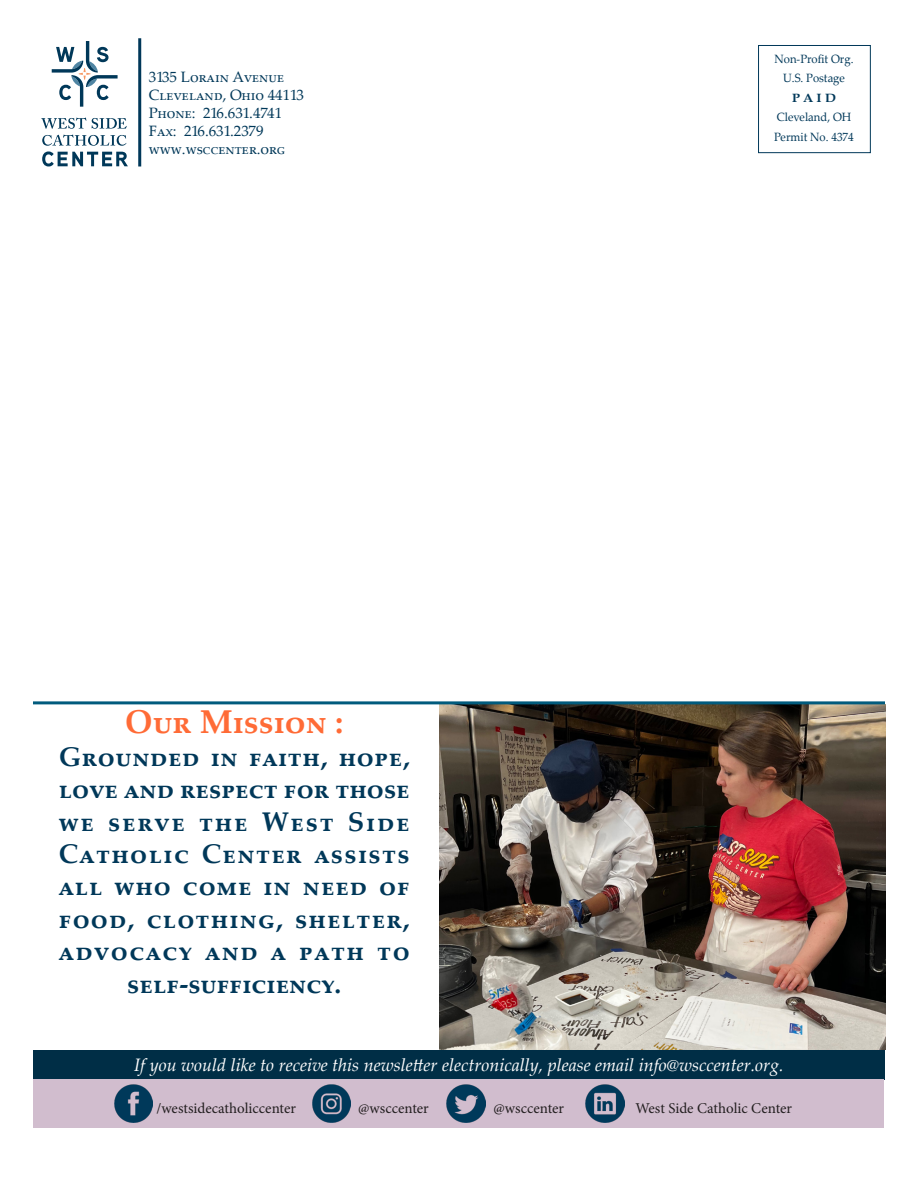
<style>
.page{position:relative;width:918px;height:1188px;background:#fff}
.page>*{position:absolute;margin:0;border:0;box-sizing:border-box;transform-origin:0 0}
.t1{font:700 33px "Palatino Linotype";color:#ff6b36}
.t2{font:700 27px/32.4px "Palatino Linotype";letter-spacing:.05em;color:#003859;text-align:center}
.t3{font:italic 18px "Palatino Linotype";color:#fff}
.t4{font:15px "Palatino Linotype";color:#003859}
.t5{font:15px "Minion Pro";color:#231f20}
.t6{font:12px "Palatino Linotype";color:#003859;scale:.94 1}
.t7{font:700 12px "Palatino Linotype";color:#003859;scale:1.1 1}
</style>
<div class="page">
<img style="left:439px;top:704px;width:446px;height:346px">
<div style="left:758px;top:45px;width:113px;height:108px;border:1px solid #003859"></div>
<hr style="left:138px;top:38px;width:3px;height:128px;background:#003859">
<svg style="left:41px;top:118px;width:86px;height:11px"></svg>
<svg style="left:42px;top:135px;width:86px;height:31px"></svg>
<svg style="left:52px;top:41px;width:66px;height:66px"></svg>
<div style="left:34px;top:1050px;width:851px;height:30px;background:#002e46"></div>
<div style="left:34px;top:1079px;width:850px;height:49px;background:#d1bdce"></div>
<img style="left:114px;top:1084px;width:39px;height:39px">
<img style="left:312px;top:1084px;width:38px;height:39px">
<img style="left:447px;top:1084px;width:38px;height:39px">
<img style="left:586px;top:1084px;width:38px;height:39px">
<hr style="left:33px;top:701px;width:852px;height:3px;background:#015b7d">
<p class="t4" style="left:149px;top:66px;width:137px">3135 Lorain Avenue</p>
<p class="t4" style="left:149px;top:84px;width:157px">Cleveland, Ohio 44113</p>
<p class="t4" style="left:149px;top:102px;width:135px">Phone: 216.631.4741</p>
<p class="t4" style="left:149px;top:120px;width:116px">Fax: 216.631.2379</p>
<p class="t4" style="left:149px;top:138px;width:138px">www.wsccenter.org</p>
<p class="t1" style="left:125px;top:699px;width:220px">Our Mission :</p>
<p class="t2" style="left:59px;top:739px;width:353px">Grounded in faith, hope, love and respect for those we serve the West Side<br>Catholic Center assists all who come in need of food, clothing, shelter, advocacy and a path to self-sufficiency.</p>
<p class="t6" style="left:775px;top:50px;width:86px">Non-Profit Org.</p>
<p class="t6" style="left:783px;top:69px;width:67px">U.S. Postage</p>
<p class="t7" style="left:792px;top:89px;width:41px">P A I D</p>
<p class="t6" style="left:777px;top:108px;width:81px">Cleveland, OH</p>
<p class="t6" style="left:774px;top:128px;width:86px">Permit No. 4374</p>
<p class="t3" style="left:134px;top:1052px;width:651px">If you would like to receive this newsletter electronically, please email info@wsccenter.org.</p>
<p class="t5" style="left:157px;top:1098px;width:141px">/westsidecatholiccenter</p>
<p class="t5" style="left:358px;top:1099px;width:72px">@wsccenter</p>
<p class="t5" style="left:494px;top:1099px;width:72px">@wsccenter</p>
<p class="t5" style="left:635px;top:1098px;width:158px">West Side Catholic Center</p>
</div>
